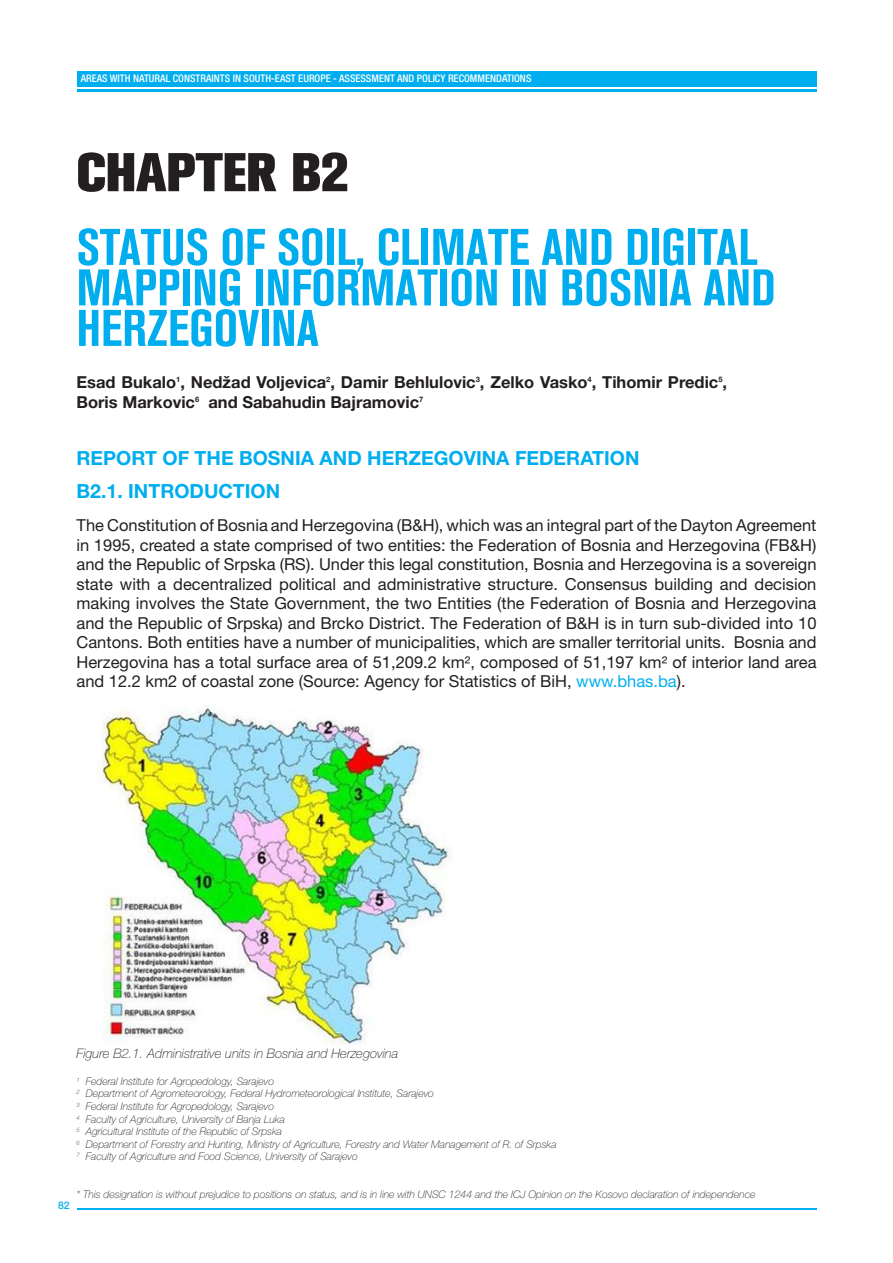
<style>
.page{position:relative;width:893px;height:1263px;background:#fff}
.page>*{position:absolute;margin:0;border:0;box-sizing:border-box;transform-origin:0 0}
.t1{font:800 54px "Akzidenz Grotesk BQ";color:#231f20}
.t2{font:51px/40.5px "Akzidenz Grotesk BQ Bd Cnd Alt";color:#00aeef}
.t3{font:700 19.5px/33px "Helvetica Neue LT Std";color:#00aeef}
.t4{font:16.5px/19.5px "Helvetica Neue LT Std";color:#231f20;text-align:justify}
.t5{font:700 16.5px/19.8px "Helvetica Neue LT Std";color:#231f20}
.t6{font:italic 100 13.05px "Helvetica Neue LT Std";color:#231f20}
.t7{font:italic 100 10.5px/12.6px "Helvetica Neue LT Std";color:#231f20}
.t8{font:500 condensed 10.5px "Helvetica Neue LT Std";color:#fff}
.t9{font:500 10.5px "Helvetica Neue LT Std";color:#00aeef}
.s1{color:#00aeef}
</style>
<div class="page">
<div style="left:77px;top:71px;width:739px;height:15px;background:#00aeef"></div>
<hr style="left:77px;top:1208px;width:739px;height:1px;background:#00aeef">
<hr style="left:77px;top:90px;width:739px;height:2px;background:#00aeef">
<img style="left:99px;top:705px;width:353px;height:340px">
<p class="t8" style="left:81px;top:72px;width:452px">AREAS WITH NATURAL CONSTRAINTS IN SOUTH-EAST EUROPE - ASSESSMENT AND POLICY RECOMMENDATIONS</p>
<h1 class="t1" style="left:77px;top:141px;width:274px">CHAPTER B2</h1>
<h2 class="t2" style="left:77px;top:227px;width:700px">STATUS OF SOIL, CLIMATE AND DIGITAL<br>MAPPING INFORMATION IN BOSNIA AND<br>HERZEGOVINA</h2>
<p class="t5" style="left:77px;top:372px;width:652px">Esad Bukalo<sup>1</sup>, Nedžad Voljevica<sup>2</sup>, Damir Behlulovic<sup>3</sup>, Zelko Vasko<sup>4</sup>, Tihomir Predic<sup>5</sup>,<br>Boris Markovic<sup>6</sup> and Sabahudin Bajramovic<sup>7</sup></p>
<p class="t3" style="left:77px;top:441px;width:564px">REPORT OF THE BOSNIA AND HERZEGOVINA FEDERATION<br>B2.1. INTRODUCTION</p>
<p class="t4" style="left:77px;top:515px;width:741px">The Constitution of Bosnia and Herzegovina (B&amp;H), which was an integral part of the Dayton Agreement in 1995, created a state comprised of two entities: the Federation of Bosnia and Herzegovina (FB&amp;H) and the Republic of Srpska (RS). Under this legal constitution, Bosnia and Herzegovina is a sovereign state with a decentralized political and administrative structure. Consensus building and decision making involves the State Government, the two Entities (the Federation of Bosnia and Herzegovina and the Republic of Srpska) and Brcko District. The Federation of B&amp;H is in turn sub-divided into 10<br>Cantons. Both entities have a number of municipalities, which are smaller territorial units. Bosnia and Herzegovina has a total surface area of 51,209.2 km², composed of 51,197 km² of interior land area and 12.2 km2 of coastal zone (Source: Agency for Statistics of BiH, <span class="s1">www.bhas.ba</span>).</p>
<p class="t6" style="left:77px;top:1046px;width:323px">Figure B2.1. Administrative units in Bosnia and Herzegovina</p>
<p class="t7" style="left:77px;top:1075px;width:482px"><sup>1</sup> Federal Institute for Agropedology, Sarajevo<br><sup>2</sup> Department of Agrometeorology, Federal Hydrometeorological Institute, Sarajevo<br><sup>3</sup> Federal Institute for Agropedology, Sarajevo<br><sup>4</sup> Faculty of Agriculture, University of Banja Luka<br><sup>5</sup> Agricultural Institute of the Republic of Srpska<br><sup>6</sup> Department of Forestry and Hunting, Ministry of Agriculture, Forestry and Water Management of R. of Srpska <sup>7</sup> Faculty of Agriculture and Food Science, University of Sarajevo</p>
<p class="t9" style="left:58px;top:1199px;width:13px">82</p>
<p class="t7" style="left:77px;top:1188px;width:680px">* This designation is without prejudice to positions on status, and is in line with UNSC 1244 and the ICJ Opinion on the Kosovo declaration of independence</p>
</div>
